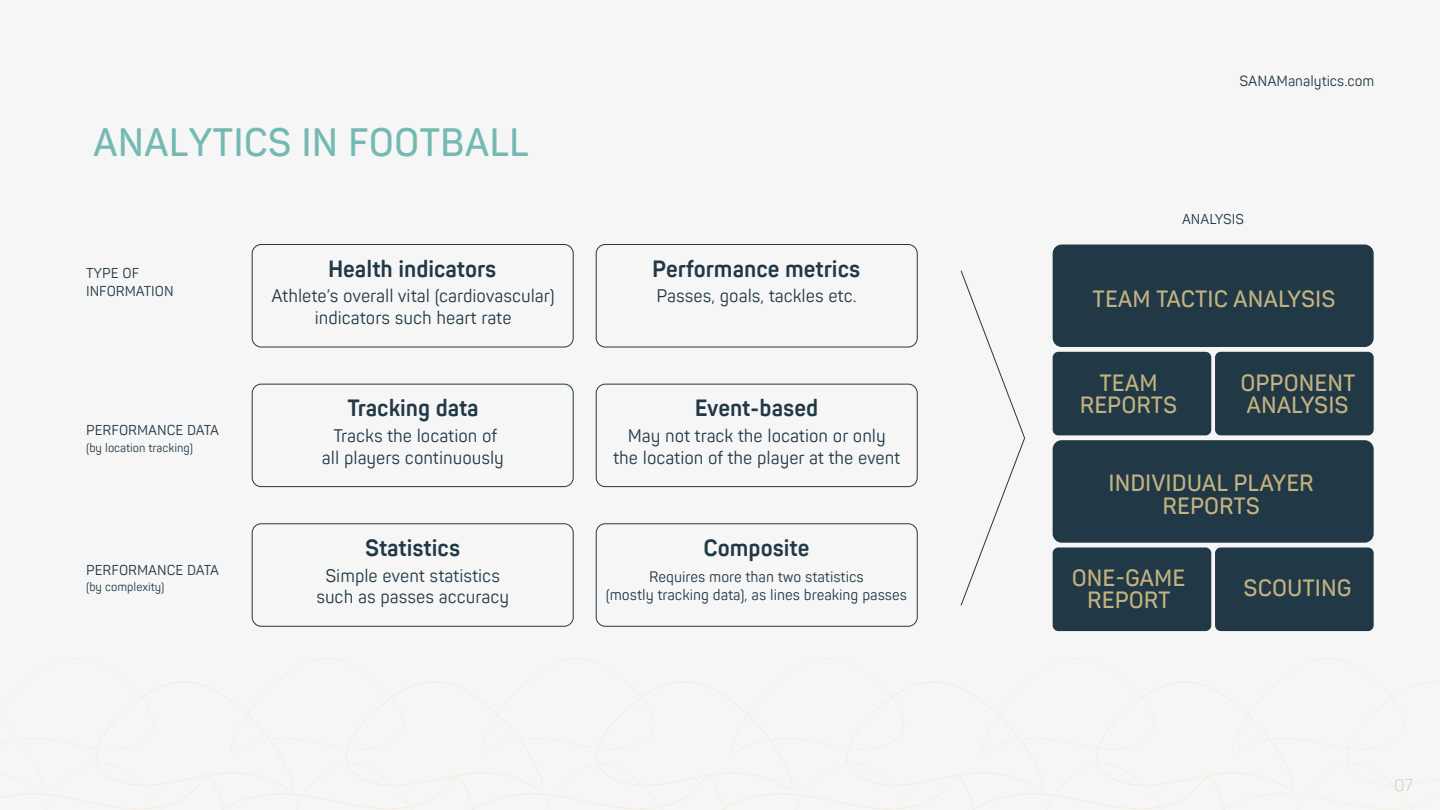
<style>
.page{position:relative;width:1440px;height:810px;background:#f6f6f6}
.page>*{position:absolute;margin:0;border:0;box-sizing:border-box;transform-origin:0 0}
.t1{font:600 39.08px "Panton Narrow";color:#75b9b3}
.t2{font:600 23.25px/22.3px "Panton Narrow";color:#c2b280;text-align:center}
.t3{font:700 23.25px "Panton Narrow";color:#213846}
.t4{font:18px/21.6px "Panton Narrow";color:#213846;text-align:center}
.t5{font:200 16.27px "Panton Narrow";color:#bea790}
.t6{font:15px/18px "Panton Narrow";color:#213846;text-align:center}
.t7{font:14.62px "Panton Narrow";color:#213846}
.t8{font:14.17px/18.4px "Panton Narrow";color:#213846}
.t9{font:12px "Panton Narrow";color:#213846}
</style>
<div class="page">
<svg style="left:0;top:658px;width:1440px;height:152px"></svg>
<div style="left:252px;top:244px;width:322px;height:103px;border:1px solid #213846;border-radius:9px"></div>
<div style="left:596px;top:244px;width:322px;height:103px;border:1px solid #213846;border-radius:9px"></div>
<div style="left:1053px;top:245px;width:321px;height:102px;background:#213846;border-radius:9px"></div>
<div style="left:1053px;top:352px;width:158px;height:83px;background:#213846;border-radius:6px"></div>
<div style="left:1215px;top:352px;width:159px;height:83px;background:#213846;border-radius:6px"></div>
<div style="left:1053px;top:440px;width:321px;height:103px;background:#213846;border-radius:9px"></div>
<div style="left:1053px;top:547px;width:158px;height:84px;background:#213846;border-radius:6px"></div>
<div style="left:1215px;top:547px;width:159px;height:84px;background:#213846;border-radius:6px"></div>
<div style="left:252px;top:384px;width:322px;height:103px;border:1px solid #213846;border-radius:9px"></div>
<div style="left:596px;top:384px;width:322px;height:103px;border:1px solid #213846;border-radius:9px"></div>
<div style="left:252px;top:523px;width:322px;height:104px;border:1px solid #213846;border-radius:9px"></div>
<div style="left:596px;top:523px;width:322px;height:104px;border:1px solid #213846;border-radius:9px"></div>
<svg style="left:960px;top:270px;width:65px;height:336px"></svg>
<h1 class="t1" style="left:93px;top:118px;width:437px">ANALYTICS IN FOOTBALL</h1>
<p class="t8" style="left:86px;top:263px;width:89px">TYPE OF<br>INFORMATION</p>
<p class="t8" style="left:86px;top:421px;width:134px">PERFORMANCE DATA</p>
<p class="t9" style="left:86px;top:440px;width:109px">(by location tracking)</p>
<p class="t8" style="left:86px;top:561px;width:134px">PERFORMANCE DATA</p>
<p class="t9" style="left:86px;top:580px;width:80px">(by complexity)</p>
<p class="t3" style="left:328px;top:254px;width:170px">Health indicators</p>
<p class="t4" style="left:272px;top:285px;width:285px">Athlete’s overall vital (cardiovascular) indicators such heart rate</p>
<p class="t3" style="left:347px;top:393px;width:133px">Tracking data</p>
<p class="t4" style="left:322px;top:425px;width:183px">Tracks the location of all players continuously</p>
<p class="t3" style="left:365px;top:533px;width:97px">Statistics</p>
<p class="t4" style="left:316px;top:564px;width:194px">Simple event statistics such as passes accuracy</p>
<p class="t7" style="left:1240px;top:72px;width:136px">SANAManalytics.com</p>
<p class="t8" style="left:1182px;top:210px;width:64px">ANALYSIS</p>
<p class="t3" style="left:652px;top:254px;width:209px">Performance metrics</p>
<p class="t4" style="left:656px;top:285px;width:202px">Passes, goals, tackles etc.</p>
<p class="t2" style="left:1093px;top:288px;width:244px">TEAM TACTIC ANALYSIS</p>
<p class="t3" style="left:695px;top:393px;width:125px">Event-based</p>
<p class="t4" style="left:613px;top:425px;width:289px">May not track the location or only the location of the player at the event</p>
<p class="t3" style="left:704px;top:533px;width:108px">Composite</p>
<p class="t6" style="left:606px;top:567px;width:303px">Requires more than two statistics<br>(mostly tracking data), as lines breaking passes</p>
<p class="t2" style="left:1080px;top:371px;width:99px">TEAM<br>REPORTS</p>
<p class="t2" style="left:1240px;top:371px;width:117px;text-align:left">OPPONENT<br>ANALYSIS</p>
<p class="t2" style="left:1109px;top:472px;width:207px">INDIVIDUAL PLAYER<br>REPORTS</p>
<p class="t2" style="left:1072px;top:566px;width:115px">ONE-GAME<br>REPORT</p>
<p class="t2" style="left:1244px;top:576px;width:110px">SCOUTING</p>
<p class="t5" style="left:1395px;top:775px;width:20px">07</p>
</div>
